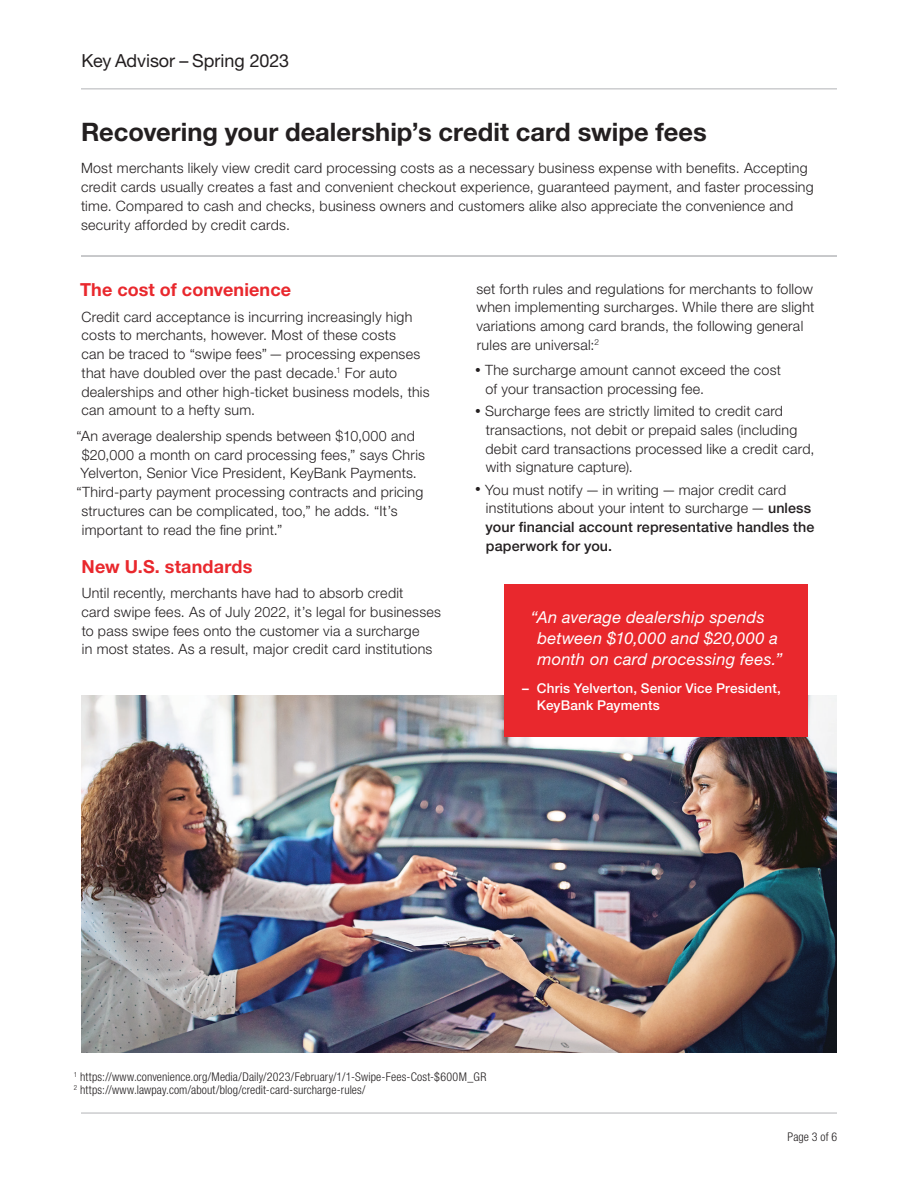
<style>
.page{position:relative;width:918px;height:1188px;background:#fff}
.page>*{position:absolute;margin:0;border:0;box-sizing:border-box;transform-origin:0 0}
.t1{font:700 25.5px "Helvetica Neue LT Std";color:#231f20}
.t2{font:700 18px "Helvetica Neue LT Std";letter-spacing:.01em;color:#e9282d}
.t3{font:18px "Helvetica Neue LT Std";letter-spacing:-.005em;color:#231f20}
.t4{font:italic 16.5px/21px "Helvetica Neue LT Std";letter-spacing:.015em;color:#fff}
.t5{font:300 14.25px/18.8px "Helvetica Neue LT Std";letter-spacing:.02em;color:#231f20}
.t6{font:500 13.5px/17.2px "Helvetica Neue LT Std";letter-spacing:.01em;color:#fff}
.t7{font:300 condensed 12px/13.5px "Helvetica Neue LT Std";letter-spacing:.01em;color:#231f20}
.s1{font-size:11.4px}
.s2{font-weight:500}
</style>
<div class="page">
<hr style="left:81px;top:88px;width:756px;height:1px;background:#b2b3b7">
<hr style="left:81px;top:1113px;width:756px;height:1px;background:#b2b3b7">
<img style="left:81px;top:695px;width:756px;height:358px">
<hr style="left:81px;top:256px;width:756px;height:1px;background:#939598">
<div style="left:505px;top:585px;width:303px;height:152px;background:#e9282d"></div>
<p class="t3" style="left:82px;top:50px;width:209px">Key Advisor – Spring 2023</p>
<h1 class="t1" style="left:81px;top:116px;width:627px">Recovering your dealership’s credit card swipe fees</h1>
<p class="t5" style="left:81px;top:159px;width:734px">Most merchants likely view credit card processing costs as a necessary business expense with benefits. Accepting credit cards usually creates a fast and convenient checkout experience, guaranteed payment, and faster processing time. Compared to cash and checks, business owners and customers alike also appreciate the convenience and security afforded by credit cards.</p>
<p class="t2" style="left:80px;top:279px;width:213px">The cost of convenience</p>
<p class="t5" style="left:81px;top:307px;width:350px">Credit card acceptance is incurring increasingly high costs to merchants, however. Most of these costs<br>can be traced to “swipe fees” — processing expenses that have doubled over the past decade.<sup>1</sup> For auto dealerships and other high-ticket business models, this can amount to a hefty sum.</p>
<p class="t5" style="left:77px;top:426px;width:340px">“An average dealership spends between $10,000 and</p>
<p class="t5" style="left:82px;top:445px;width:345px">$20,000 a month on card processing fees,” says Chris</p>
<p class="t5" style="left:81px;top:464px;width:338px">Yelverton, Senior Vice President, KeyBank Payments.</p>
<p class="t5" style="left:77px;top:483px;width:348px">“Third-party payment processing contracts and pricing</p>
<p class="t5" style="left:82px;top:501px;width:318px">structures can be complicated, too,” he adds. “It’s</p>
<p class="t5" style="left:82px;top:520px;width:202px">important to read the fine print.”</p>
<p class="t2" style="left:82px;top:555px;width:172px">New U.S. standards</p>
<p class="t5" style="left:81px;top:583px;width:361px">Until recently, merchants have had to absorb credit<br>card swipe fees. As of July 2022, it’s legal for businesses to pass swipe fees onto the customer via a surcharge<br>in most states. As a result, major credit card institutions</p>
<p class="t5" style="left:476px;top:279px;width:340px">set forth rules and regulations for merchants to follow when implementing surcharges. While there are slight variations among card brands, the following general rules are universal:<sup>2</sup></p>
<p class="t5" style="left:486px;top:361px;width:297px;text-indent:-10px"><span class="s1">•</span> The surcharge amount cannot exceed the cost of your transaction processing fee.</p>
<p class="t5" style="left:485px;top:401px;width:331px;text-indent:-10px"><span class="s1">•</span> Surcharge fees are strictly limited to credit card transactions, not debit or prepaid sales (including debit card transactions processed like a credit card, with signature capture).</p>
<p class="t5" style="left:486px;top:480px;width:330px;text-indent:-10px"><span class="s1">•</span> You must notify — in writing — major credit card institutions about your intent to surcharge — <span class="s2">unless your financial account representative handles the paperwork for you.</span></p>
<p class="t4" style="left:537px;top:607px;width:247px;text-indent:-6px">“An average dealership spends between $10,000 and $20,000 a month on card processing fees.”</p>
<p class="t6" style="left:537px;top:679px;width:246px;text-indent:-15px">– Chris Yelverton, Senior Vice President,<br>KeyBank Payments</p>
<p class="t7" style="left:74px;top:1070px;width:414px"><sup>1</sup> https://www.convenience.org/Media/Daily/2023/February/1/1-Swipe-Fees-Cost-$600M_GR<br><sup>2</sup> https://www.lawpay.com/about/blog/credit-card-surcharge-rules/</p>
<p class="t7" style="left:787px;top:1130px;width:51px">Page 3 of 6</p>
</div>
